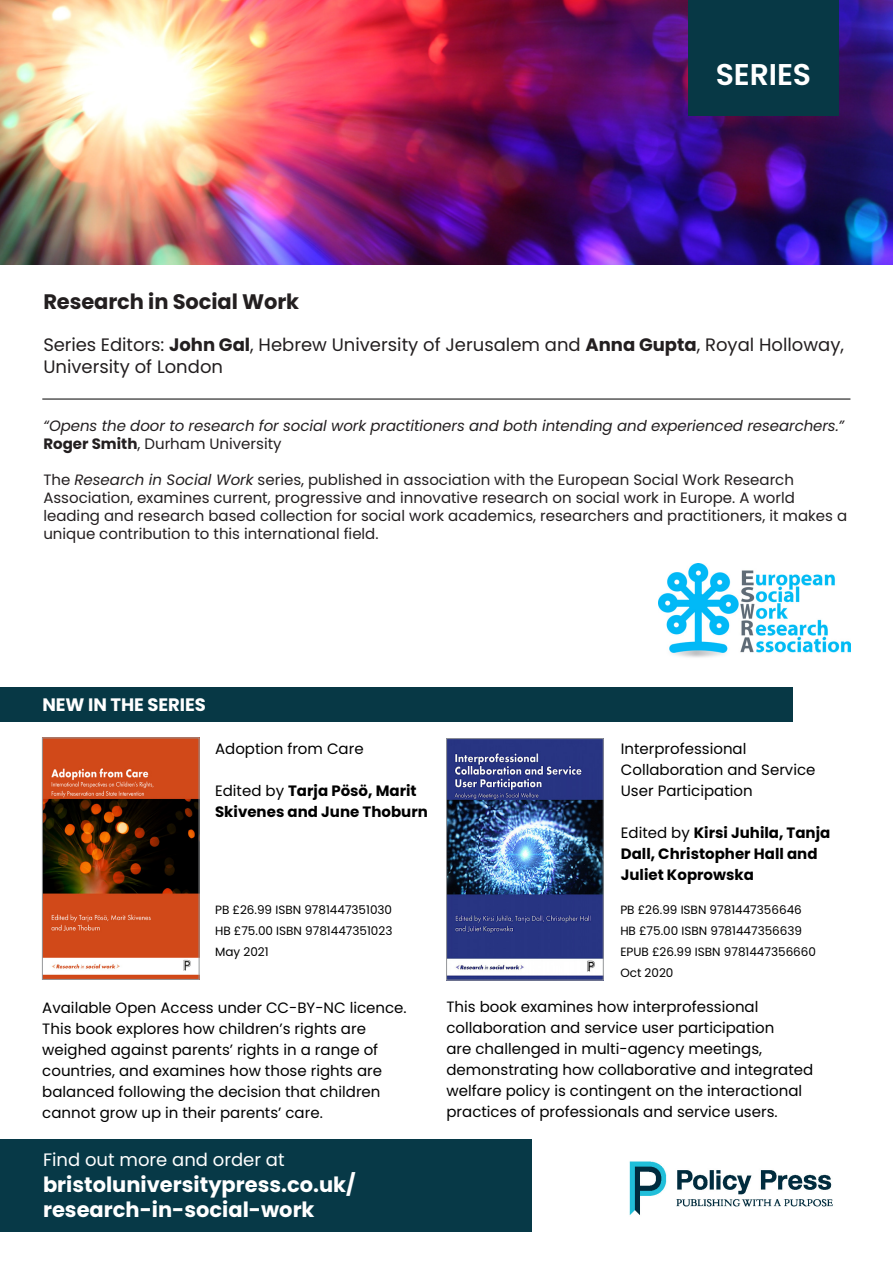
<style>
.page{position:relative;width:893px;height:1263px;background:#fff}
.page>*{position:absolute;margin:0;border:0;box-sizing:border-box;transform-origin:0 0}
.t1{font:600 30px "Poppins";letter-spacing:-.005em;color:#fff}
.Find_out_more{font:700 21px/25.5px "Poppins";color:#fff}
.Series_Title{font:700 21px "Poppins";letter-spacing:-.005em;color:#231f20}
.t2{font:18px/21.6px "Poppins";color:#231f20}
.Find_out_more-2{font:18px "Poppins";color:#fff}
.Subheading{font:700 18px "Poppins";letter-spacing:-.005em;color:#fff}
.Small_Print{font:15px/21px "Poppins";color:#000}
.t3{font:15px/18px "Poppins";color:#231f20}
.t4{font:italic 15px/18px "Poppins";letter-spacing:-.005em;color:#231f20}
.Small_Print-2{font:700 15px/21px "Poppins";color:#000}
.Small_Print-3{font:12px/21px "Poppins";color:#000}
.s1{font-weight:700}
.s2{font-weight:700;font-style:normal}
.s3{font-style:normal}
.s4{font-style:italic}
.s5{font-weight:400}
</style>
<div class="page">
<div style="left:0;top:1138px;width:531px;height:93px;background:#073947"></div>
<img style="left:629px;top:1161px;width:204px;height:54px">
<img style="left:0;top:0;width:893px;height:264px">
<div style="left:688px;top:0;width:151px;height:116px;background:#073845"></div>
<hr style="left:42px;top:399px;width:808px;height:1px;background:#000">
<img style="left:44px;top:740px;width:153px;height:237px">
<div style="left:42px;top:738px;width:157px;height:241px;border:1px solid #939598"></div>
<img style="left:448px;top:740px;width:153px;height:238px">
<div style="left:446px;top:738px;width:157px;height:242px;border:1px solid #939598"></div>
<div style="left:0;top:688px;width:793px;height:34px;background:#073845"></div>
<img style="left:658px;top:564px;width:192px;height:94px">
<p class="t1" style="left:716px;top:58px;width:97px">SERIES</p>
<p class="Series_Title" style="left:43px;top:289px;width:257px">Research in Social Work</p>
<p class="t2" style="left:43px;top:334px;width:802px">Series Editors: <span class="s1">John Gal</span>, Hebrew University of Jerusalem and <span class="s1">Anna Gupta</span>, Royal Holloway,<br>University of London</p>
<p class="t4" style="left:43px;top:417px;width:802px">“Opens the door to research for social work practitioners and both intending and experienced researchers.”<br><span class="s2">Roger Smith</span><span class="s3">, Durham University</span></p>
<p class="t3" style="left:43px;top:471px;width:805px">The <span class="s4">Research in Social Work</span> series, published in association with the European Social Work Research Association, examines current, progressive and innovative research on social work in Europe. A world leading and research based collection for social work academics, researchers and practitioners, it makes a unique contribution to this international field.</p>
<p class="Subheading" style="left:43px;top:694px;width:165px">NEW IN THE SERIES</p>
<p class="Small_Print" style="left:215px;top:738px;width:150px">Adoption from Care</p>
<p class="Small_Print-2" style="left:215px;top:780px;width:214px"><span class="s5">Edited by</span> Tarja Pösö, Marit<br>Skivenes and June Thoburn</p>
<p class="Small_Print-3" style="left:215px;top:899px;width:179px">PB £26.99 ISBN 9781447351030</p>
<p class="Small_Print-3" style="left:215px;top:920px;width:179px">HB £75.00 ISBN 9781447351023</p>
<p class="Small_Print-3" style="left:215px;top:941px;width:55px">May 2021</p>
<p class="Small_Print" style="left:42px;top:997px;width:366px">Available Open Access under CC-BY-NC licence.<br>This book explores how children’s rights are weighed against parents’ rights in a range of countries, and examines how those rights are balanced following the decision that children cannot grow up in their parents’ care.</p>
<p class="Find_out_more-2" style="left:43px;top:1149px;width:243px">Find out more and order at</p>
<p class="Find_out_more" style="left:43px;top:1171px;width:314px">bristoluniversitypress.co.uk/ research-in-social-work</p>
<p class="Small_Print" style="left:621px;top:738px;width:196px">Interprofessional<br>Collaboration and Service<br>User Participation</p>
<p class="Small_Print-2" style="left:621px;top:822px;width:211px"><span class="s5">Edited by</span> Kirsi Juhila, Tanja<br>Dall, Christopher Hall and<br>Juliet Koprowska</p>
<p class="Small_Print-3" style="left:620px;top:899px;width:183px">PB £26.99 ISBN 9781447356646<br>HB £75.00 ISBN 9781447356639</p>
<p class="Small_Print-3" style="left:620px;top:941px;width:197px">EPUB £26.99 ISBN 9781447356660</p>
<p class="Small_Print-3" style="left:620px;top:962px;width:55px">Oct 2020</p>
<p class="Small_Print" style="left:446px;top:996px;width:368px">This book examines how interprofessional collaboration and service user participation<br>are challenged in multi-agency meetings, demonstrating how collaborative and integrated welfare policy is contingent on the interactional practices of professionals and service users.</p>
</div>
